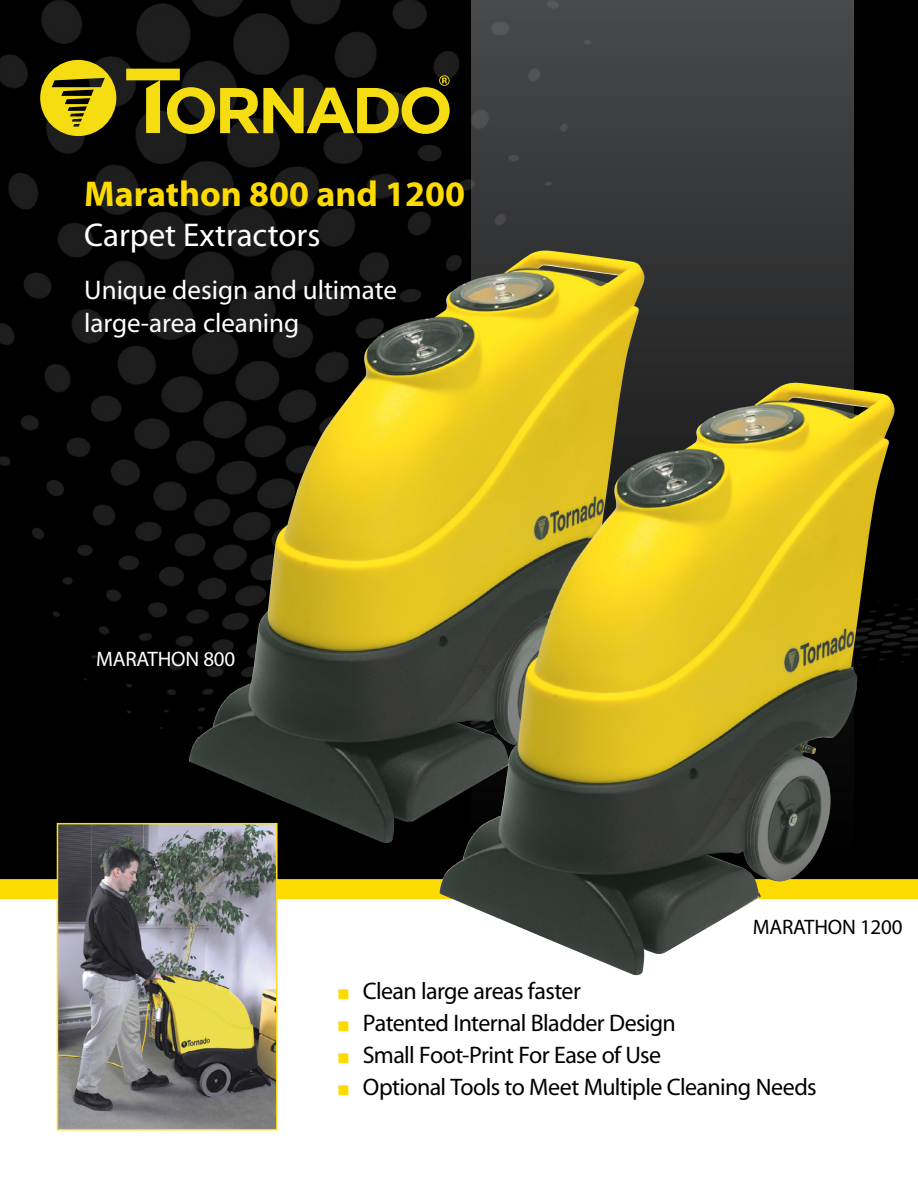
<style>
.page{position:relative;width:918px;height:1188px;background:#fff}
.page>*{position:absolute;margin:0;border:0;box-sizing:border-box;transform-origin:0 0}
.t1{font:700 36px "Myriad";color:#fedb00}
.t2{font:33px "Myriad";color:#fff}
.t3{font:27px/32.4px "Myriad";color:#fff}
.t4{font:24px/32.2px "Myriad";letter-spacing:-.025em;color:#000}
.t5{font:21px "Myriad";letter-spacing:-.01em;color:#000}
.t6{font:21px "Myriad";letter-spacing:-.01em;color:#fff}
.s1{color:#fedb00}
</style>
<div class="page">
<img style="left:0;top:0;width:918px;height:879px">
<div style="left:471px;top:0;width:382px;height:1129px;background:#3e3f40"></div>
<svg style="left:126px;top:69px;width:324px;height:65px;background:#655c0d"></svg>
<svg style="left:40px;top:60px;width:76px;height:76px;background:#a0900d"></svg>
<div style="left:0;top:894px;width:918px;height:294px;background:#fff"></div>
<div style="left:0;top:879px;width:918px;height:20px;background:#fedb00"></div>
<img style="left:60px;top:826px;width:215px;height:301px">
<div style="left:57px;top:823px;width:221px;height:307px;border:2px solid #fddb1d"></div>
<img style="left:189px;top:251px;width:706px;height:724px">
<h1 class="t1" style="left:84px;top:176px;width:382px">Marathon 800 and 1200</h1>
<h2 class="t2" style="left:84px;top:218px;width:238px">Carpet Extractors</h2>
<p class="t3" style="left:84px;top:275px;width:314px">Unique design and ultimate large-area cleaning</p>
<p class="t6" style="left:96px;top:648px;width:141px">MARATHON 800</p>
<p class="t5" style="left:753px;top:916px;width:151px">MARATHON 1200</p>
<p class="t4" style="left:336px;top:976px;width:482px"><span class="s1">◼</span> Clean large areas faster<br><span class="s1">◼</span> Patented Internal Bladder Design<br><span class="s1">◼</span> Small Foot-Print For Ease of Use<br><span class="s1">◼</span> Optional Tools to Meet Multiple Cleaning Needs</p>
</div>
